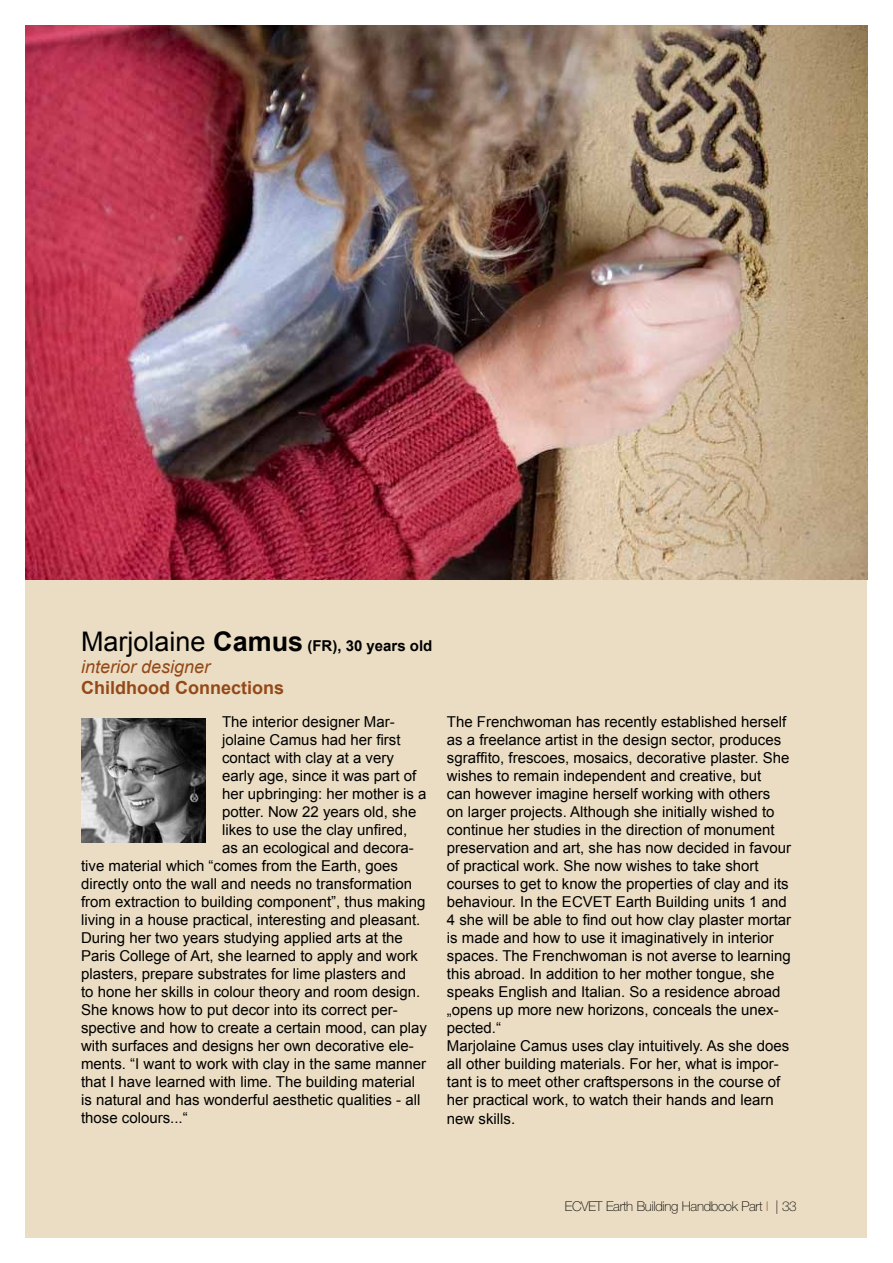
<style>
.page{position:relative;width:893px;height:1263px;background:#fff}
.page>*{position:absolute;margin:0;border:0;box-sizing:border-box;transform-origin:0 0}
.t1{font:700 18px "Arial";color:#934919}
.t2{font:italic 18px "Arial";color:#934919}
.t3{font:15px/18px "Arial";color:#000}
.t4{font:700 15px "Arial";color:#000}
.t5{font:100 13.5px "Helvetica Neue LT Pro";letter-spacing:-.025em;color:#000}
.s1{font-weight:400;font-size:27px}
.s2{font-size:27px}
.s3{color:#934919}
</style>
<div class="page">
<div style="left:26px;top:27px;width:841px;height:1210px;background:#ebddc3"></div>
<img style="left:82px;top:719px;width:123px;height:123px">
<img style="left:26px;top:26px;width:841px;height:553px">
<p class="t4" style="left:81px;top:636px;width:353px"><span class="s1">Marjolaine</span> <span class="s2">Camus</span> (FR), 30 years old</p>
<p class="t2" style="left:81px;top:655px;width:131px">interior designer</p>
<p class="t1" style="left:81px;top:676px;width:205px">Childhood Connections</p>
<p class="t3" style="left:222px;top:712px;width:174px">The interior designer Mar-</p>
<p class="t3" style="left:222px;top:730px;width:180px">jolaine Camus had her first</p>
<p class="t3" style="left:222px;top:748px;width:173px">contact with clay at a very</p>
<p class="t3" style="left:222px;top:766px;width:196px">early age, since it was part of</p>
<p class="t3" style="left:222px;top:784px;width:206px">her upbringing: her mother is a</p>
<p class="t3" style="left:222px;top:802px;width:196px">potter. Now 22 years old, she</p>
<p class="t3" style="left:222px;top:820px;width:187px">likes to use the clay unfired,</p>
<p class="t3" style="left:222px;top:838px;width:193px">as an ecological and decora-</p>
<p class="t3" style="left:81px;top:856px;width:318px">tive material which “comes from the Earth, goes</p>
<p class="t3" style="left:81px;top:874px;width:332px">directly onto the wall and needs no transformation</p>
<p class="t3" style="left:81px;top:892px;width:346px">from extraction to building component”, thus making</p>
<p class="t3" style="left:81px;top:910px;width:341px">living in a house practical, interesting and pleasant.</p>
<p class="t3" style="left:81px;top:928px;width:323px">During her two years studying applied arts at the</p>
<p class="t3" style="left:81px;top:946px;width:338px">Paris College of Art, she learned to apply and work</p>
<p class="t3" style="left:81px;top:964px;width:327px">plasters, prepare substrates for lime plasters and</p>
<p class="t3" style="left:81px;top:982px;width:341px">to hone her skills in colour theory and room design.</p>
<p class="t3" style="left:81px;top:1000px;width:318px">She knows how to put decor into its correct per-</p>
<p class="t3" style="left:81px;top:1018px;width:348px">spective and how to create a certain mood, can play</p>
<p class="t3" style="left:81px;top:1036px;width:334px">with surfaces and designs her own decorative ele-</p>
<p class="t3" style="left:81px;top:1054px;width:347px">ments. “I want to work with clay in the same manner</p>
<p class="t3" style="left:81px;top:1072px;width:336px">that I have learned with lime. The building material</p>
<p class="t3" style="left:81px;top:1090px;width:341px">is natural and has wonderful aesthetic qualities - all</p>
<p class="t3" style="left:81px;top:1108px;width:108px">those colours...“</p>
<p class="t3" style="left:447px;top:712px;width:346px">The Frenchwoman has recently established herself as a freelance artist in the design sector, produces sgraffito, frescoes, mosaics, decorative plaster. She wishes to remain independent and creative, but<br>can however imagine herself working with others<br>on larger projects. Although she initially wished to continue her studies in the direction of monument preservation and art, she has now decided in favour of practical work. She now wishes to take short courses to get to know the properties of clay and its behaviour. In the ECVET Earth Building units 1 and 4 she will be able to find out how clay plaster mortar is made and how to use it imaginatively in interior spaces. The Frenchwoman is not averse to learning this abroad. In addition to her mother tongue, she speaks English and Italian. So a residence abroad „opens up more new horizons, conceals the unex&shy;pected.“<br>Marjolaine Camus uses clay intuitively. As she does all other building materials. For her, what is impor&shy;tant is to meet other craftspersons in the course of her practical work, to watch their hands and learn</p>
<p class="t3" style="left:447px;top:1110px;width:70px">new skills.</p>
<p class="t5" style="left:565px;top:1199px;width:233px">ECVET Earth Building Handbook Part <span class="s3">I</span> | 33</p>
</div>
